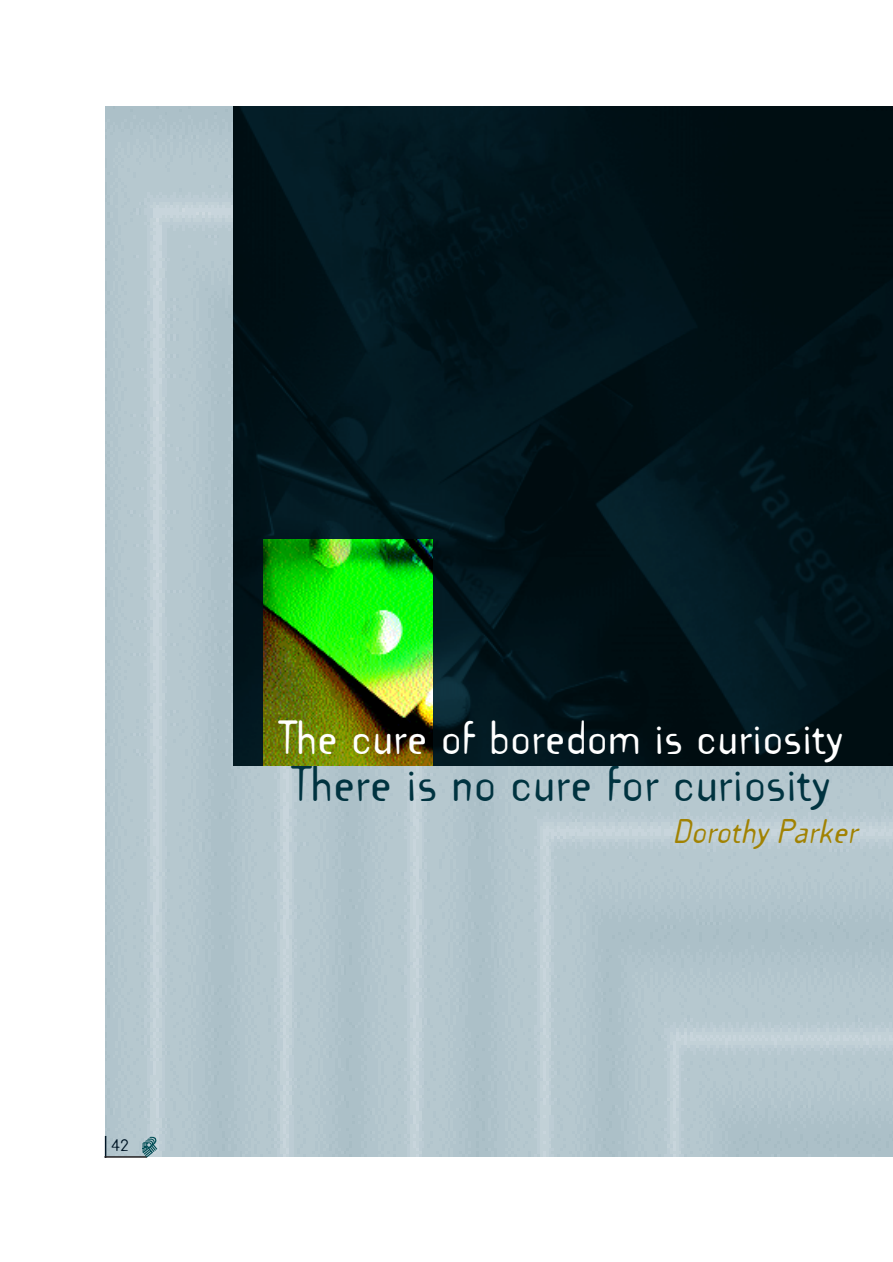
<style>
.page{position:relative;width:893px;height:1262px;background:#fff}
.page>*{position:absolute;margin:0;border:0;box-sizing:border-box;transform-origin:0 0}
.t1{font:45px "Template Gothic";color:#003340}
.t2{font:42px "Template Gothic";color:#fff}
.t3{font:italic 30px "Template Gothic";color:#a18202}
.t4{font:16.5px "Template Gothic";color:#001626}
</style>
<div class="page">
<img style="left:105px;top:106px;width:787px;height:1051px">
<svg style="left:105px;top:1136px;width:1px;height:20px"></svg>
<hr style="left:104px;top:1156px;width:43px;height:1px;background:#231f20">
<svg style="left:143px;top:1136px;width:15px;height:21px"></svg>
<img style="left:233px;top:106px;width:659px;height:659px">
<img style="left:263px;top:539px;width:170px;height:226px">
<p class="t4" style="left:112px;top:1139px;width:19px">42</p>
<p class="t2" style="left:279px;top:723px;width:565px">The cure of boredom is curiosity</p>
<p class="t1" style="left:292px;top:768px;width:538px">There is no cure for curiosity</p>
<p class="t3" style="left:672px;top:821px;width:192px">Dorothy Parker</p>
</div>
